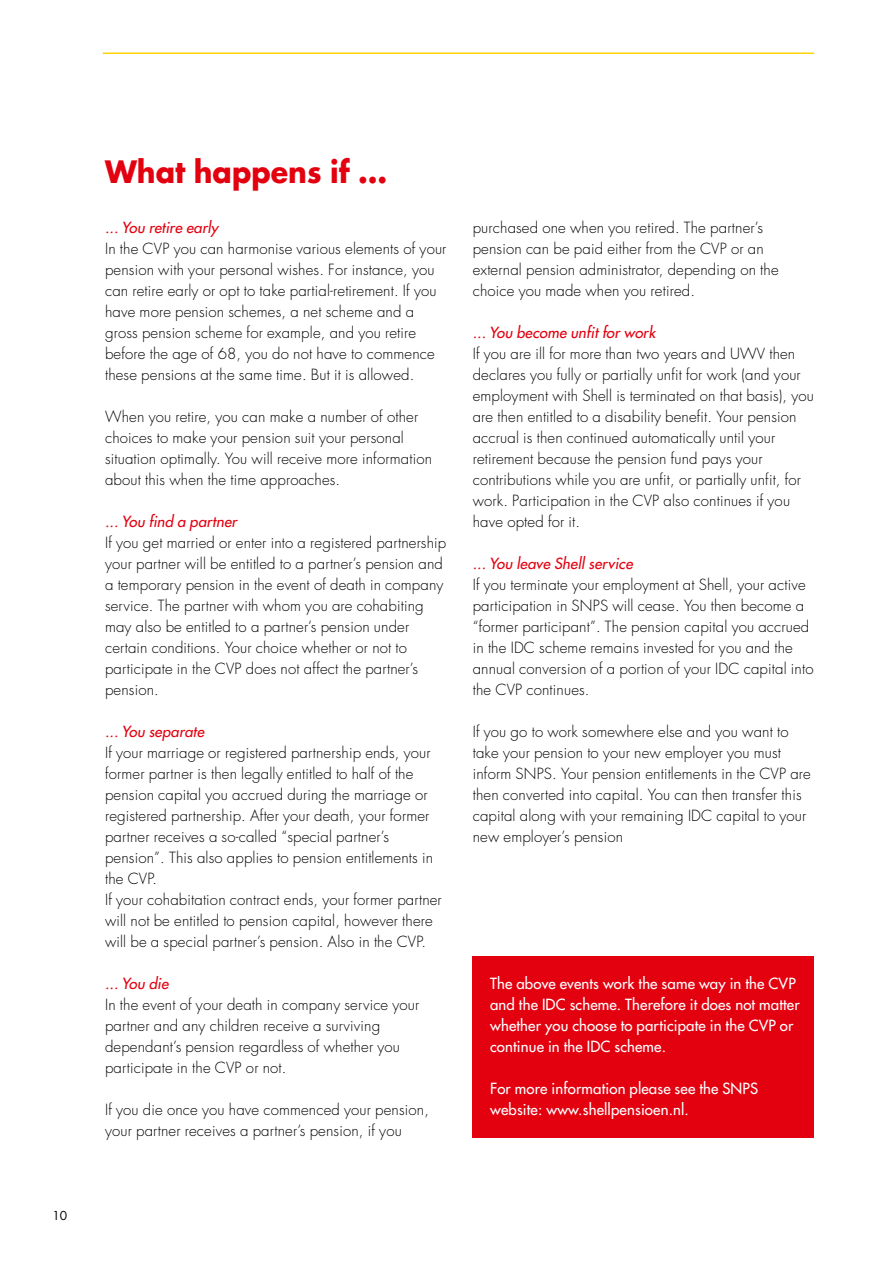
<style>
.page{position:relative;width:893px;height:1263px;background:#fff}
.page>*{position:absolute;margin:0;border:0;box-sizing:border-box;transform-origin:0 0}
.t1{font:700 30px "Futura Std";color:#e3000f;scale:.95 1}
.t2{font:300 15px/21px "Futura Std";letter-spacing:.01em;color:#000}
.t3{font:500 15px/21px "Futura Std";letter-spacing:.01em;color:#fff}
.t4{font:italic 500 15px "Futura Std";letter-spacing:.01em;color:#e3000f}
.t5{font:12px "Futura Std";color:#000}
</style>
<div class="page">
<hr style="left:103px;top:53px;width:711px;height:1px;background:#ffd300">
<div style="left:473px;top:956px;width:341px;height:182px;background:#e3000f"></div>
<p class="t5" style="left:52px;top:1208px;width:16px">10</p>
<h1 class="t1" style="left:105px;top:151px;width:299px">What happens if ...</h1>
<p class="t4" style="left:105px;top:218px;width:115px">... You retire early</p>
<p class="t2" style="left:105px;top:239px;width:343px">In the CVP you can harmonise various elements of your pension with your personal wishes. For instance, you can retire early or opt to take partial-retirement. If you have more pension schemes, a net scheme and a gross pension scheme for example, and you retire before the age of 68, you do not have to commence these pensions at the same time. But it is allowed.</p>
<p class="t2" style="left:105px;top:407px;width:329px">When you retire, you can make a number of other choices to make your pension suit your personal situation optimally. You will receive more information about this when the time approaches.</p>
<p class="t4" style="left:105px;top:512px;width:133px">... You find a partner</p>
<p class="t2" style="left:105px;top:533px;width:343px">If you get married or enter into a registered partnership your partner will be entitled to a partner’s pension and a temporary pension in the event of death in company service. The partner with whom you are cohabiting may also be entitled to a partner’s pension under certain conditions. Your choice whether or not to participate in the CVP does not affect the partner’s pension.</p>
<p class="t4" style="left:105px;top:722px;width:100px">... You separate</p>
<p class="t2" style="left:105px;top:743px;width:338px">If your marriage or registered partnership ends, your former partner is then legally entitled to half of the pension capital you accrued during the marriage or registered partnership. After your death, your former partner receives a so-called “special partner’s pension”. This also applies to pension entitlements in the CVP.<br>If your cohabitation contract ends, your former partner will not be entitled to pension capital, however there will be a special partner’s pension. Also in the CVP.</p>
<p class="t4" style="left:105px;top:974px;width:65px">... You die</p>
<p class="t2" style="left:105px;top:995px;width:316px">In the event of your death in company service your partner and any children receive a surviving dependant’s pension regardless of whether you participate in the CVP or not.</p>
<p class="t2" style="left:105px;top:1100px;width:326px">If you die once you have commenced your pension, your partner receives a partner’s pension, if you</p>
<p class="t2" style="left:473px;top:218px;width:307px">purchased one when you retired. The partner’s pension can be paid either from the CVP or an external pension administrator, depending on the choice you made when you retired.</p>
<p class="t4" style="left:473px;top:323px;width:184px">... You become unfit for work</p>
<p class="t2" style="left:473px;top:344px;width:343px">If you are ill for more than two years and UWV then declares you fully or partially unfit for work (and your employment with Shell is terminated on that basis), you are then entitled to a disability benefit. Your pension accrual is then continued automatically until your retirement because the pension fund pays your contributions while you are unfit, or partially unfit, for work. Participation in the CVP also continues if you have opted for it.</p>
<p class="t4" style="left:473px;top:554px;width:161px">... You leave Shell service</p>
<p class="t2" style="left:473px;top:575px;width:342px">If you terminate your employment at Shell, your active participation in SNPS will cease. You then become a “former participant”. The pension capital you accrued in the IDC scheme remains invested for you and the annual conversion of a portion of your IDC capital into the CVP continues.</p>
<p class="t2" style="left:473px;top:722px;width:340px">If you go to work somewhere else and you want to take your pension to your new employer you must inform SNPS. Your pension entitlements in the CVP are then converted into capital. You can then transfer this capital along with your remaining IDC capital to your new employer’s pension</p>
<p class="t3" style="left:490px;top:973px;width:311px">The above events work the same way in the CVP and the IDC scheme. Therefore it does not matter whether you choose to participate in the CVP or continue in the IDC scheme.</p>
<p class="t3" style="left:490px;top:1078px;width:270px">For more information please see the SNPS website: www.shellpensioen.nl.</p>
</div>
